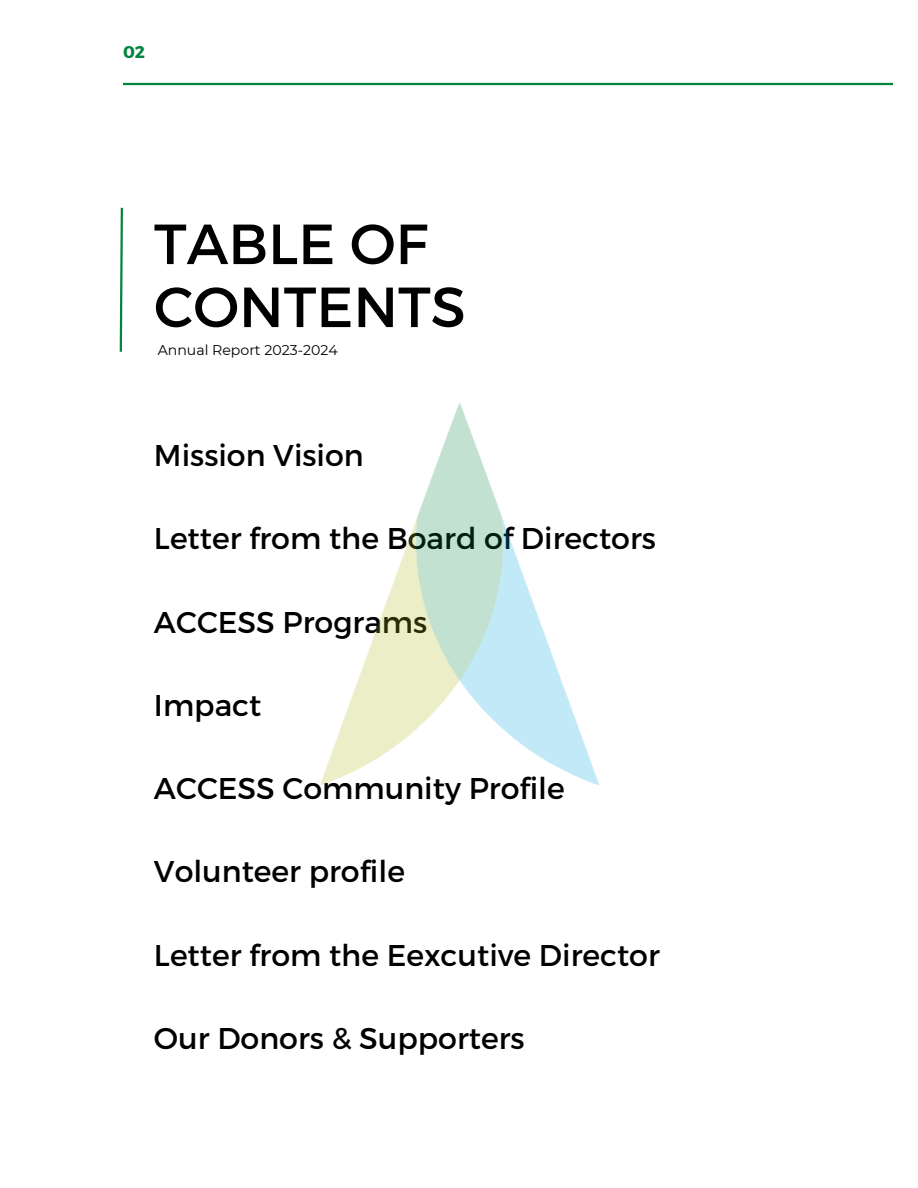
<style>
.page{position:relative;width:918px;height:1188px;background:#fff}
.page>*{position:absolute;margin:0;border:0;box-sizing:border-box;transform-origin:0 0}
.t1{font:56.4px/63px "Montserrat";color:#000}
.t2{font:30px "Montserrat";color:#000}
.t3{font:700 16.95px "Montserrat";color:#00853e}
.t4{font:14.1px "Montserrat";color:#000}
</style>
<div class="page">
<hr style="left:123px;top:83px;width:770px;height:2px;background:#00853e">
<svg style="left:119px;top:207px;width:4px;height:145px"></svg>
<img style="left:320px;top:403px;width:280px;height:383px">
<h2 class="t3" style="left:123px;top:41px;width:24px">02</h2>
<p class="t1" style="left:154px;top:210px;width:313px">TABLE OF<br>CONTENTS</p>
<p class="t4" style="left:158px;top:342px;width:182px">Annual Report 2023-2024</p>
<p class="t2" style="left:154px;top:436px;width:211px">Mission Vision</p>
<h1 class="t2" style="left:154px;top:519px;width:503px">Letter from the Board of Directors</h1>
<p class="t2" style="left:154px;top:603px;width:275px">ACCESS Programs</p>
<p class="t2" style="left:154px;top:686px;width:109px">Impact</p>
<h2 class="t2" style="left:154px;top:769px;width:412px">ACCESS Community Profile</h2>
<h2 class="t2" style="left:154px;top:852px;width:253px">Volunteer profile</h2>
<h2 class="t2" style="left:154px;top:936px;width:507px">Letter from the Eexcutive Director</h2>
<h2 class="t2" style="left:154px;top:1019px;width:372px">Our Donors &amp; Supporters</h2>
</div>
